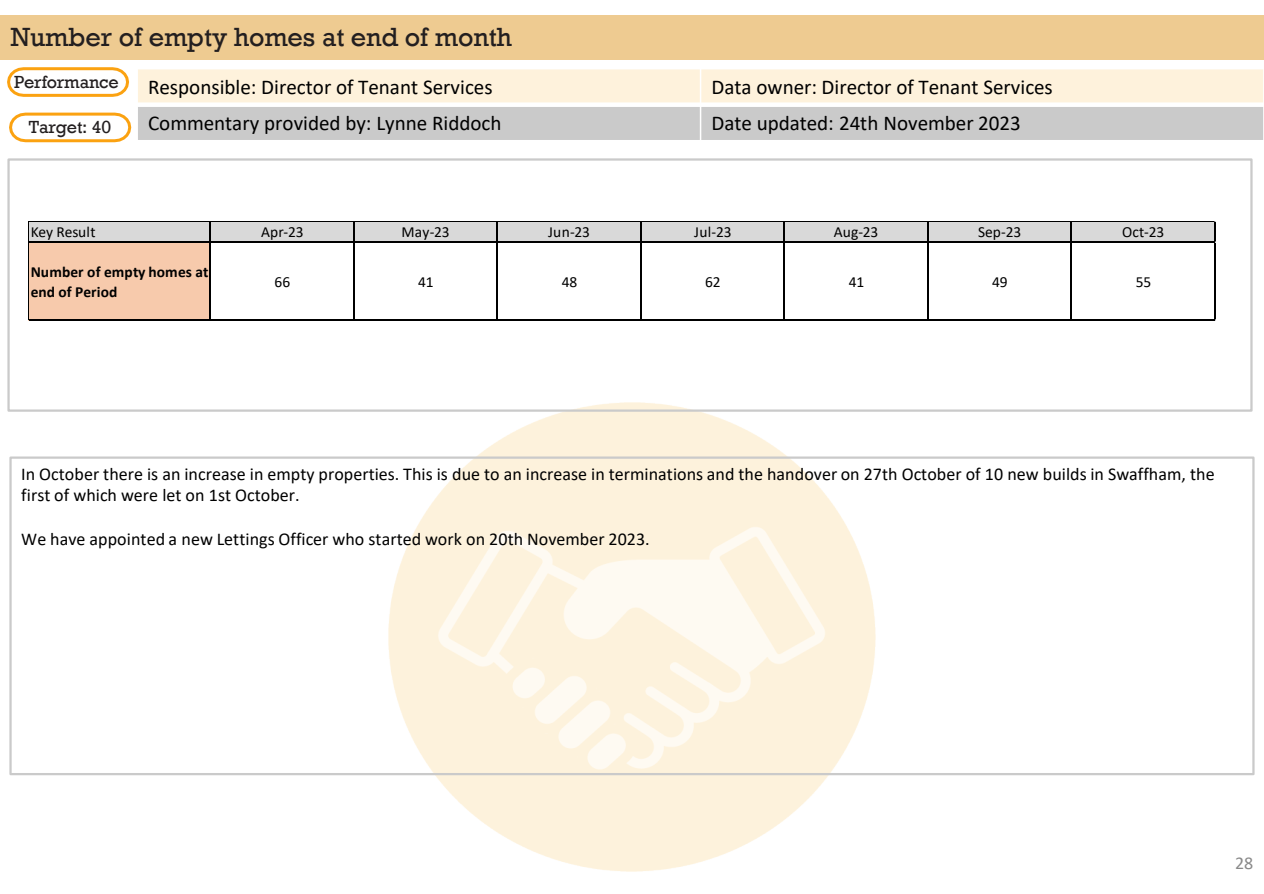
<style>
.page{position:relative;width:1264px;height:894px;background:#fff}
.page>*{position:absolute;margin:0;border:0;box-sizing:border-box;transform-origin:0 0}
.t1{font:27px "Rockwell";letter-spacing:-.005em;color:#231f20}
.t2{font:21px "Calibri";color:#000}
.t3{font:18px/21.6px "Calibri";color:#000}
.t4{font:18px "Rockwell";letter-spacing:-.01em;color:#231f20}
.t5{font:18px "Calibri";color:#898989}
.t6{font:15.45px "Calibri";color:#000}
.t7{font:700 15.45px/20px "Calibri";letter-spacing:.005em;color:#000}
</style>
<div class="page">
<img style="left:388px;top:403px;width:486px;height:468px">
<div style="left:0;top:15px;width:1263px;height:44px;background:#eecb91"></div>
<div style="left:137px;top:69px;width:563px;height:36px;background:#fef2dc"></div>
<div style="left:700px;top:69px;width:563px;height:36px;background:#fef2dc"></div>
<div style="left:137px;top:105px;width:563px;height:36px;background:#cacaca"></div>
<div style="left:700px;top:105px;width:563px;height:36px;background:#cacaca"></div>
<hr style="left:699px;top:68px;width:2px;height:73px;background:#fff">
<div style="left:136px;top:102px;width:1127px;height:5px;background:#fff"></div>
<hr style="left:136px;top:68px;width:2px;height:73px;background:#fff">
<hr style="left:1262px;top:68px;width:1px;height:73px;background:#fff">
<hr style="left:136px;top:140px;width:1127px;height:1px;background:#fff">
<div style="left:9px;top:456px;width:1245px;height:319px;border:2px solid #cacaca"></div>
<svg style="left:7px;top:67px;width:122px;height:30px"></svg>
<svg style="left:9px;top:112px;width:123px;height:31px"></svg>
<div style="left:7px;top:158px;width:1245px;height:253px;border:2px solid #cacaca"></div>
<div style="left:29px;top:222px;width:1186px;height:20px;background:#d9d9d9"></div>
<div style="left:29px;top:242px;width:182px;height:78px;background:#f7caac"></div>
<hr style="left:29px;top:221px;width:1186px;height:1px;background:#000">
<hr style="left:29px;top:241px;width:1186px;height:1px;background:#000">
<hr style="left:29px;top:319px;width:1186px;height:1px;background:#000">
<hr style="left:28px;top:221px;width:1px;height:99px;background:#000">
<hr style="left:209px;top:222px;width:2px;height:98px;background:#000">
<hr style="left:353px;top:222px;width:1px;height:98px;background:#000">
<hr style="left:496px;top:222px;width:2px;height:98px;background:#000">
<hr style="left:640px;top:222px;width:1px;height:98px;background:#000">
<hr style="left:783px;top:222px;width:1px;height:98px;background:#000">
<hr style="left:927px;top:222px;width:1px;height:98px;background:#000">
<hr style="left:1070px;top:222px;width:1px;height:98px;background:#000">
<hr style="left:1213px;top:222px;width:2px;height:98px;background:#000">
<h1 class="t1" style="left:11px;top:21px;width:502px">Number of empty homes at end of month</h1>
<p class="t2" style="left:148px;top:72px;width:346px">Responsible: Director of Tenant Services</p>
<p class="t2" style="left:711px;top:72px;width:343px">Data owner: Director of Tenant Services</p>
<p class="t2" style="left:148px;top:108px;width:355px">Commentary provided by: Lynne Riddoch</p>
<p class="t2" style="left:711px;top:108px;width:311px">Date updated: 24th November 2023</p>
<p class="t4" style="left:14px;top:72px;width:106px">Performance</p>
<p class="t4" style="left:29px;top:117px;width:84px">Target: 40</p>
<p class="t6" style="left:31px;top:221px;width:66px">Key Result</p>
<p class="t6" style="left:261px;top:221px;width:44px">Apr-23</p>
<p class="t6" style="left:401px;top:221px;width:50px">May-23</p>
<p class="t6" style="left:548px;top:221px;width:43px">Jun-23</p>
<p class="t6" style="left:694px;top:221px;width:39px">Jul-23</p>
<p class="t6" style="left:833px;top:221px;width:46px">Aug-23</p>
<p class="t6" style="left:977px;top:221px;width:45px">Sep-23</p>
<p class="t6" style="left:1121px;top:221px;width:43px">Oct-23</p>
<p class="t7" style="left:31px;top:261px;width:179px">Number of empty homes at end of Period</p>
<p class="t6" style="left:274px;top:271px;width:17px">66</p>
<p class="t6" style="left:418px;top:271px;width:17px">41</p>
<p class="t6" style="left:561px;top:271px;width:17px">48</p>
<p class="t6" style="left:705px;top:271px;width:17px">62</p>
<p class="t6" style="left:848px;top:271px;width:17px">41</p>
<p class="t6" style="left:992px;top:271px;width:17px">49</p>
<p class="t6" style="left:1135px;top:271px;width:17px">55</p>
<p class="t3" style="left:21px;top:462px;width:1194px">In October there is an increase in empty properties. This is due to an increase in terminations and the handover on 27th October of 10 new builds in Swaffham, the first of which were let on 1st October.</p>
<p class="t3" style="left:21px;top:527px;width:630px">We have appointed a new Lettings Officer who started work on 20th November 2023.</p>
<p class="t5" style="left:1234px;top:850px;width:20px">28</p>
</div>
